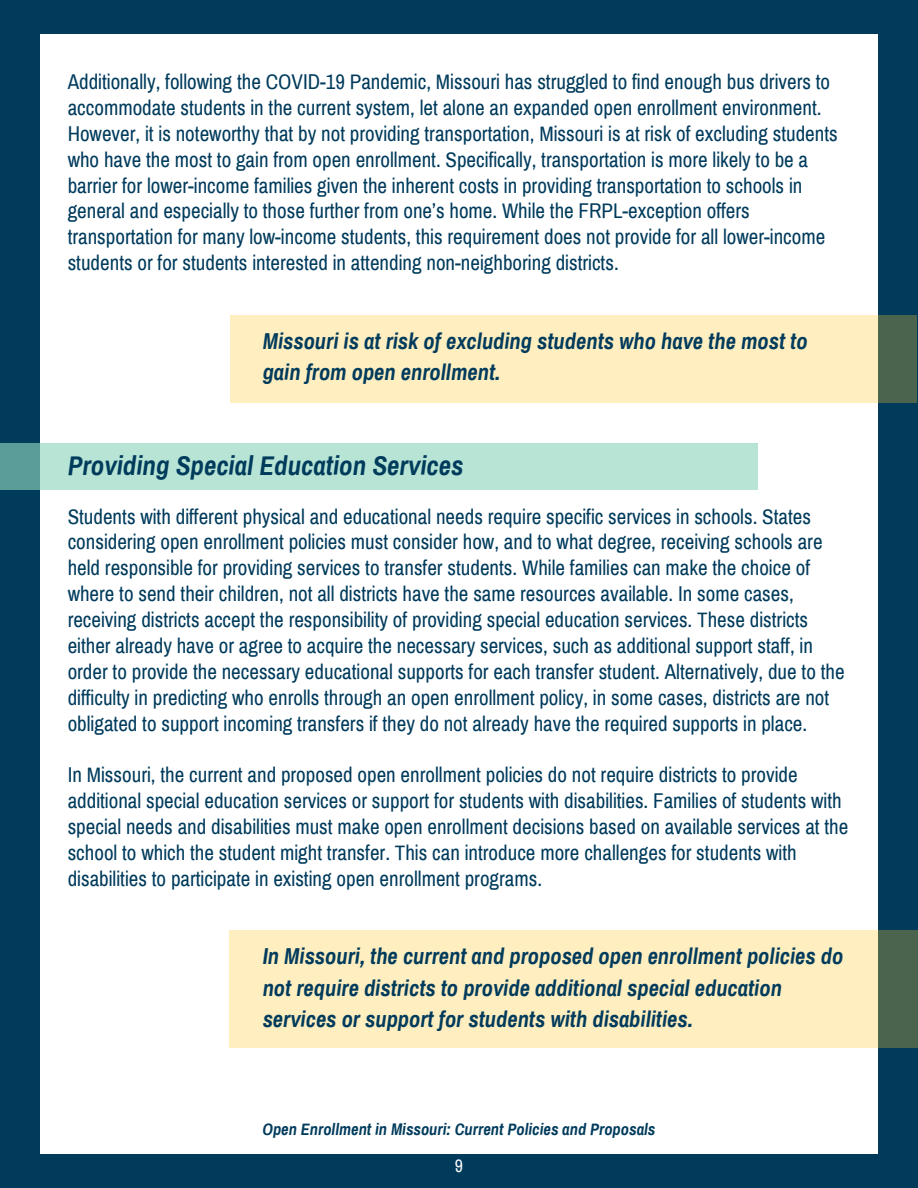
<style>
.page{position:relative;width:918px;height:1188px;background:#003b5c}
.page>*{position:absolute;margin:0;border:0;box-sizing:border-box;transform-origin:0 0}
.t1{font:italic 700 27px "Archivo Narrow";color:#003b5c}
.t2{font:italic 700 22.5px/31.5px "Archivo Narrow";color:#003b5c}
.t3{font:21px/25.8px "Archivo Narrow";color:#003b5c}
.t4{font:18px "Archivo Narrow";color:#fff}
.t5{font:italic 700 16.5px "Archivo Narrow";color:#003b5c}
</style>
<div class="page">
<div style="left:40px;top:34px;width:838px;height:1120px;background:#fff"></div>
<div style="left:0;top:444px;width:758px;height:46px;background:#b7e4d5"></div>
<div style="left:230px;top:930px;width:688px;height:117px;background:#ffeec0"></div>
<div style="left:230px;top:315px;width:686px;height:88px;background:#ffeec0"></div>
<p class="t3" style="left:68px;top:69px;width:772px">Additionally, following the COVID-19 Pandemic, Missouri has struggled to find enough bus drivers to accommodate students in the current system, let alone an expanded open enrollment environment.<br>However, it is noteworthy that by not providing transportation, Missouri is at risk of excluding students who have the most to gain from open enrollment. Specifically, transportation is more likely to be a barrier for lower-income families given the inherent costs in providing transportation to schools in general and especially to those further from one’s home. While the FRPL-exception offers transportation for many low-income students, this requirement does not provide for all lower-income students or for students interested in attending non-neighboring districts.</p>
<p class="t2" style="left:263px;top:325px;width:546px">Missouri is at risk of excluding students who have the most to gain from open enrollment.</p>
<p class="t1" style="left:68px;top:450px;width:397px">Providing Special Education Services</p>
<p class="t3" style="left:68px;top:503px;width:778px">Students with different physical and educational needs require specific services in schools. States considering open enrollment policies must consider how, and to what degree, receiving schools are held responsible for providing services to transfer students. While families can make the choice of where to send their children, not all districts have the same resources available. In some cases, receiving districts accept the responsibility of providing special education services. These districts either already have or agree to acquire the necessary services, such as additional support staff, in order to provide the necessary educational supports for each transfer student. Alternatively, due to the difficulty in predicting who enrolls through an open enrollment policy, in some cases, districts are not obligated to support incoming transfers if they do not already have the required supports in place.</p>
<p class="t3" style="left:68px;top:762px;width:782px">In Missouri, the current and proposed open enrollment policies do not require districts to provide additional special education services or support for students with disabilities. Families of students with special needs and disabilities must make open enrollment decisions based on available services at the school to which the student might transfer. This can introduce more challenges for students with disabilities to participate in existing open enrollment programs.</p>
<p class="t2" style="left:263px;top:940px;width:582px">In Missouri, the current and proposed open enrollment policies do not require districts to provide additional special education services or support for students with disabilities.</p>
<p class="t5" style="left:263px;top:1119px;width:394px">Open Enrollment in Missouri: Current Policies and Proposals</p>
<p class="t4" style="left:455px;top:1155px;width:10px">9</p>
</div>
